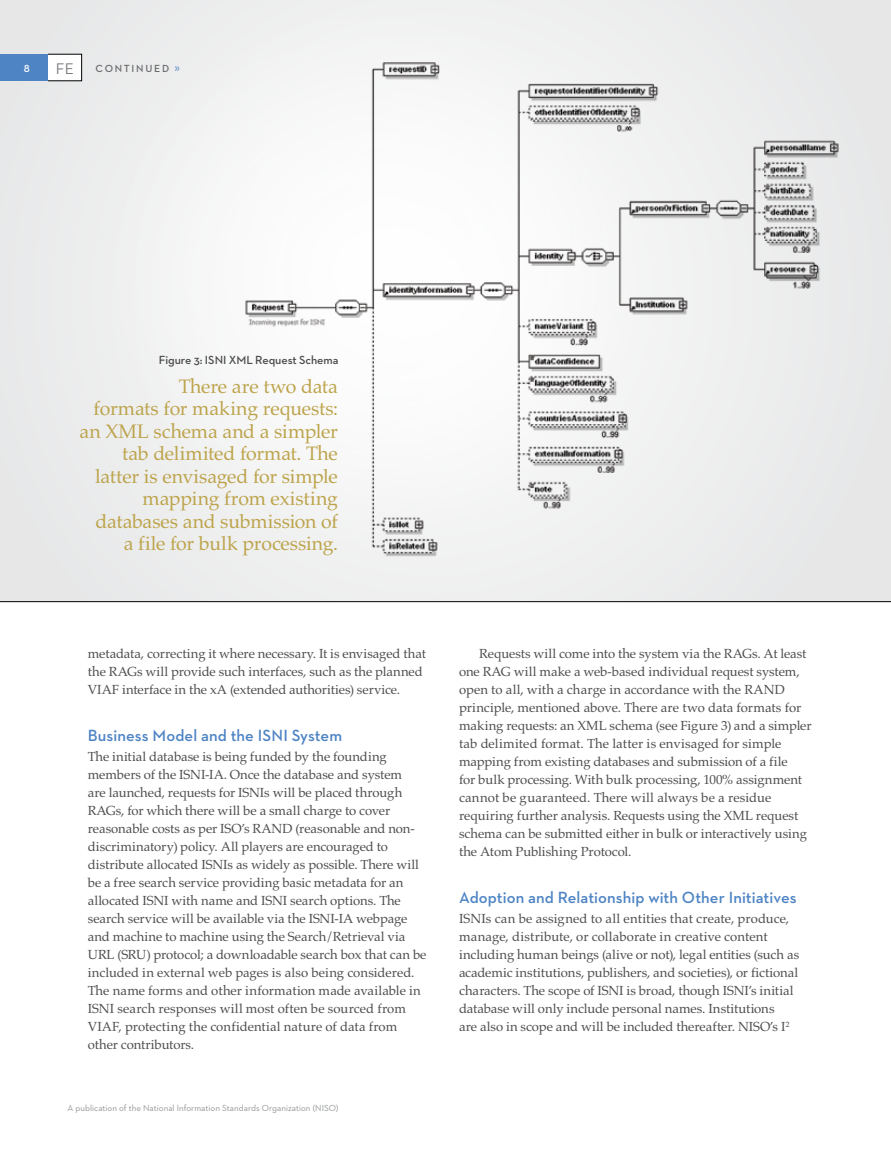
<style>
.page{position:relative;width:891px;height:1161px;background:#fff}
.page>*{position:absolute;margin:0;border:0;box-sizing:border-box;transform-origin:0 0}
.t1{font:19.5px/22.5px "Palatino";letter-spacing:-.01em;color:#bda44c;text-align:right}
.t2{font:600 16.5px "Neutraface 2 Text";letter-spacing:.005em;color:#4e84c4}
.t3{font:15.75px "Neutraface 2 Text";color:#7b7c7f}
.t4{font:13.2px/18px "Palatino";color:#4d4d4f}
.t5{font:600 12px "Neutraface 2 Text";color:#4d4d4f}
.t6{font:600 10.5px "Neutraface 2 Text";letter-spacing:.155em;color:#696a6c}
.t7{font:600 10.5px "Neutraface 2 Text";color:#fff}
.t8{font:9px "Neutraface 2 Text";color:#939598}
.s1{font-weight:400;font-size:13.8px;color:#6891cb}
</style>
<div class="page">
<div style="left:0;top:0;width:891px;height:602px;background:#eaebeb"></div>
<div style="left:103px;top:0;width:544px;height:544px;background:#f2f2f3;border-radius:50%"></div>
<img style="left:245px;top:62px;width:594px;height:494px">
<hr style="left:0;top:601px;width:891px;height:1px;background:#000">
<div style="left:48px;top:54px;width:34px;height:27px;background:#fff"></div>
<div style="left:0;top:54px;width:48px;height:27px;background:#4e84c4"></div>
<p class="t7" style="left:24px;top:61px;width:8px">8</p>
<p class="t3" style="left:56px;top:58px;width:19px">fe</p>
<p class="t6" style="left:96px;top:62px;width:86px">Conti nued <span class="s1">»</span></p>
<p class="t5" style="left:159px;top:352px;width:181px">Figure 3: ISN I XML Request Schema</p>
<h1 class="t1" style="left:80px;top:375px;width:260px">There are two data<br>formats for making requests: an XML schema and a simpler tab delimited format. The latter is envisaged for simple mapping from existing databases and submission of<br>a file for bulk processing.</h1>
<p class="t4" style="left:88px;top:645px;width:340px">metadata, correcting it where necessary. It is envisaged that the RAGs will provide such interfaces, such as the planned<br>VIAF interface in the xA (extended authorities) service.</p>
<p class="t2" style="left:88px;top:724px;width:256px">Business Model and the ISN I System</p>
<p class="t4" style="left:88px;top:748px;width:340px">The initial database is being funded by the founding members of the ISNI-IA. Once the database and system<br>are launched, requests for ISNIs will be placed through RAGs, for which there will be a small charge to cover reasonable costs as per ISO’s RAND (reasonable and non&shy;discriminatory) policy. All players are encouraged to distribute allocated ISNIs as widely as possible. There will be a free search service providing basic metadata for an allocated ISNI with name and ISNI search options. The search service will be available via the ISNI-IA webpage and machine to machine using the Search/Retrieval via URL (SRU) protocol; a downloadable search box that can be included in external web pages is also being considered.<br>The name forms and other information made available in ISNI search responses will most often be sourced from VIAF, protecting the confidential nature of data from other contributors.</p>
<p class="t8" style="left:68px;top:1102px;width:273px">A publication of the National Information Standards Organization (N ISO)</p>
<p class="t4" style="left:459px;top:645px;width:354px;text-indent:20px">Requests will come into the system via the RAGs. At least one RAG will make a web-based individual request system, open to all, with a charge in accordance with the RAND principle, mentioned above. There are two data formats for making requests: an XML schema (see Figure 3) and a simpler tab delimited format. The latter is envisaged for simple mapping from existing databases and submission of a file<br>for bulk processing. With bulk processing, 100% assignment cannot be guaranteed. There will always be a residue requiring further analysis. Requests using the XML request schema can be submitted either in bulk or interactively using the Atom Publishing Protocol.</p>
<p class="t2" style="left:459px;top:886px;width:339px">Adoption and Relationship with Other Initiatives</p>
<p class="t4" style="left:459px;top:910px;width:342px">ISNIs can be assigned to all entities that create, produce, manage, distribute, or collaborate in creative content including human beings (alive or not), legal entities (such as academic institutions, publishers, and societies), or fictional characters. The scope of ISNI is broad, though ISNI’s initial database will only include personal names. Institutions<br>are also in scope and will be included thereafter. NISO’s I<sup>2</sup></p>
</div>
